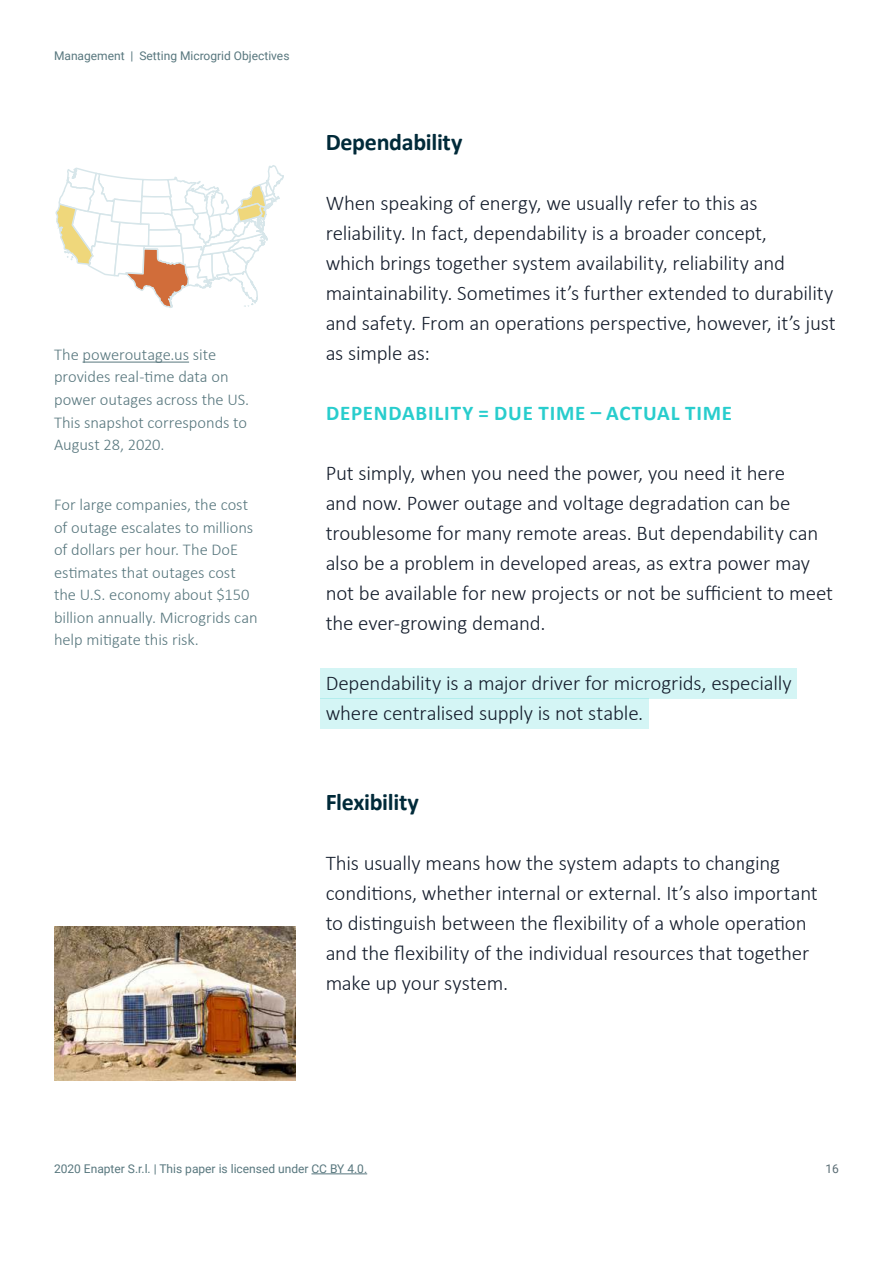
<style>
.page{position:relative;width:893px;height:1263px;background:#fff}
.page>*{position:absolute;margin:0;border:0;box-sizing:border-box;transform-origin:0 0}
.t1{font:700 24px "Calibri";letter-spacing:-.015em;color:#002a39}
.t2{font:300 21px/30px "Calibri";letter-spacing:-.01em;color:#151e2d}
.t3{font:700 21px "Calibri";letter-spacing:.035em;color:#28cdcd}
.t4{font:300 16.5px/22.5px "Calibri";letter-spacing:-.005em;color:#58777e}
.t5{font:12px "Roboto";color:#58777e}
.t6{font:12px "Roboto";color:#5a6c74}
</style>
<div class="page">
<hr style="left:311px;top:1173px;width:56px;height:1px;background:#58777e">
<div style="left:320px;top:668px;width:476px;height:30px;background:#d4f5f5"></div>
<div style="left:320px;top:698px;width:329px;height:30px;background:#d4f5f5"></div>
<hr style="left:83px;top:362px;width:106px;height:1px;background:#58777e">
<img style="left:54px;top:927px;width:242px;height:153px">
<svg style="left:55px;top:165px;width:229px;height:143px"></svg>
<p class="t5" style="left:54px;top:51px;width:237px">Management | Setting Microgrid Objectives</p>
<p class="t4" style="left:54px;top:343px;width:197px">The poweroutage.us site provides real-time data on power outages across the US.<br>This snapshot corresponds to<br>August 28, 2020.</p>
<p class="t4" style="left:54px;top:493px;width:205px">For large companies, the cost of outage escalates to millions of dollars per hour. The DoE estimates that outages cost the U.S. economy about $150 billion annually. Microgrids can help mitigate this risk.</p>
<p class="t1" style="left:326px;top:132px;width:138px">Dependability</p>
<p class="t2" style="left:326px;top:188px;width:512px">When speaking of energy, we usually refer to this as reliability. In fact, dependability is a broader concept,<br>which brings together system availability, reliability and maintainability. Sometimes it’s further extended to durability and safety. From an operations perspective, however, it’s just as simple as:</p>
<p class="t3" style="left:326px;top:400px;width:408px">DEPENDABILITY = DUE TIME – ACTUAL TIME</p>
<p class="t2" style="left:326px;top:458px;width:509px">Put simply, when you need the power, you need it here<br>and now. Power outage and voltage degradation can be troublesome for many remote areas. But dependability can also be a problem in developed areas, as extra power may not be available for new projects or not be sufficient to meet the ever-growing demand.</p>
<p class="t2" style="left:326px;top:668px;width:467px">Dependability is a major driver for microgrids, especially where centralised supply is not stable.</p>
<p class="t1" style="left:326px;top:787px;width:95px">Flexibility</p>
<p class="t2" style="left:326px;top:848px;width:494px">This usually means how the system adapts to changing conditions, whether internal or external. It’s also important to distinguish between the flexibility of a whole operation and the flexibility of the individual resources that together make up your system.</p>
<p class="t5" style="left:54px;top:1164px;width:315px">2020 Enapter S.r.l. | This paper is licensed under CC BY 4.0.</p>
<p class="t6" style="left:825px;top:1164px;width:15px">16</p>
</div>
